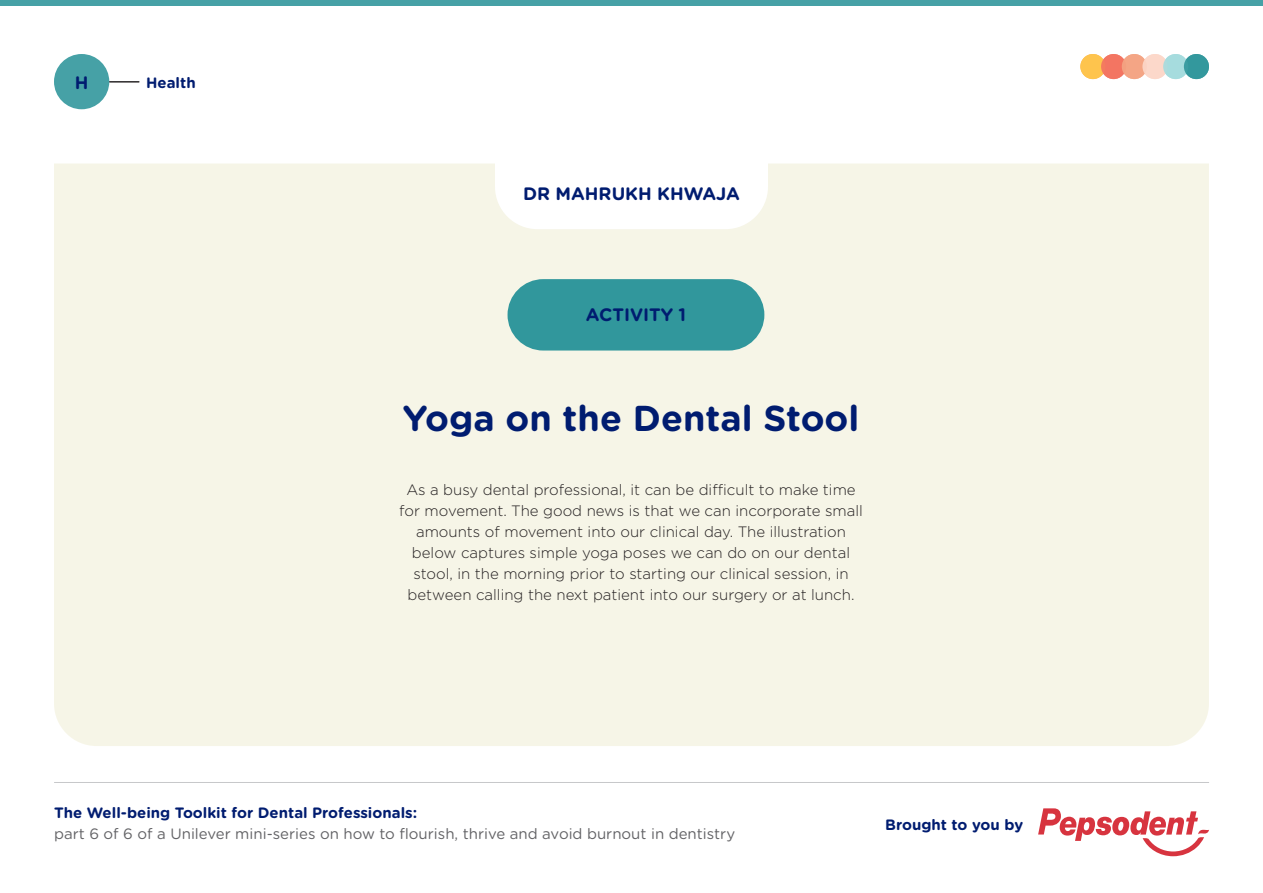
<style>
.page{position:relative;width:1263px;height:893px;background:#fff}
.page>*{position:absolute;margin:0;border:0;box-sizing:border-box;transform-origin:0 0}
.t1{font:700 36px "Gotham Rounded";color:#001c70}
.t2{font:700 18px "Gotham Rounded";color:#001c70}
.t3{font:300 15px/21px "Gotham HTF";color:#231f20;text-align:center}
.t4{font:15px "Gotham Rounded";color:#636366}
.t5{font:700 15px "Gotham Rounded";color:#001c70}
</style>
<div class="page">
<hr style="left:54px;top:782px;width:1155px;height:1px;background:#c7c8ca">
<div style="left:54px;top:54px;width:55px;height:55px;background:#46a1a6;border-radius:50%"></div>
<div style="left:0;top:0;width:1263px;height:6px;background:#46a1a6"></div>
<hr style="left:109px;top:82px;width:30px;height:1px;background:#231f20">
<div style="left:1080px;top:54px;width:25px;height:25px;background:#ffc74f;border-radius:50%"></div>
<div style="left:1101px;top:54px;width:25px;height:25px;background:#f37461;border-radius:50%"></div>
<div style="left:1122px;top:54px;width:25px;height:25px;background:#f4a584;border-radius:50%"></div>
<div style="left:1142px;top:54px;width:25px;height:25px;background:#fcd8ca;border-radius:50%"></div>
<div style="left:1163px;top:54px;width:25px;height:25px;background:#a6dcde;border-radius:50%"></div>
<div style="left:1184px;top:54px;width:25px;height:25px;background:#31979c;border-radius:50%"></div>
<svg style="left:1038px;top:808px;width:171px;height:48px"></svg>
<div style="left:54px;top:163px;width:1155px;height:583px;background:#f6f5e7"></div>
<div style="left:495px;top:119px;width:273px;height:110px;background:#fff;border-radius:43px"></div>
<div style="left:507px;top:279px;width:257px;height:72px;background:#31979c;border-radius:36px"></div>
<p class="t2" style="left:75px;top:69px;width:15px">H</p>
<p class="t5" style="left:146px;top:71px;width:51px">Health</p>
<p class="t2" style="left:523px;top:180px;width:218px">DR MAHRUKH KHWAJA</p>
<p class="t2" style="left:586px;top:302px;width:102px">ACTIVITY 1</p>
<p class="t1" style="left:403px;top:392px;width:458px">Yoga on the Dental Stool</p>
<p class="t3" style="left:399px;top:479px;width:465px">As a busy dental professional, it can be difficult to make time for movement. The good news is that we can incorporate small amounts of movement into our clinical day. The illustration below captures simple yoga poses we can do on our dental stool, in the morning prior to starting our clinical session, in between calling the next patient into our surgery or at lunch.</p>
<p class="t5" style="left:54px;top:802px;width:365px">The Well-being Toolkit for Dental Professionals:</p>
<p class="t4" style="left:54px;top:824px;width:682px">part 6 of 6 of a Unilever mini-series on how to flourish, thrive and avoid burnout in dentistry</p>
<p class="t5" style="left:885px;top:813px;width:139px">Brought to you by</p>
</div>
